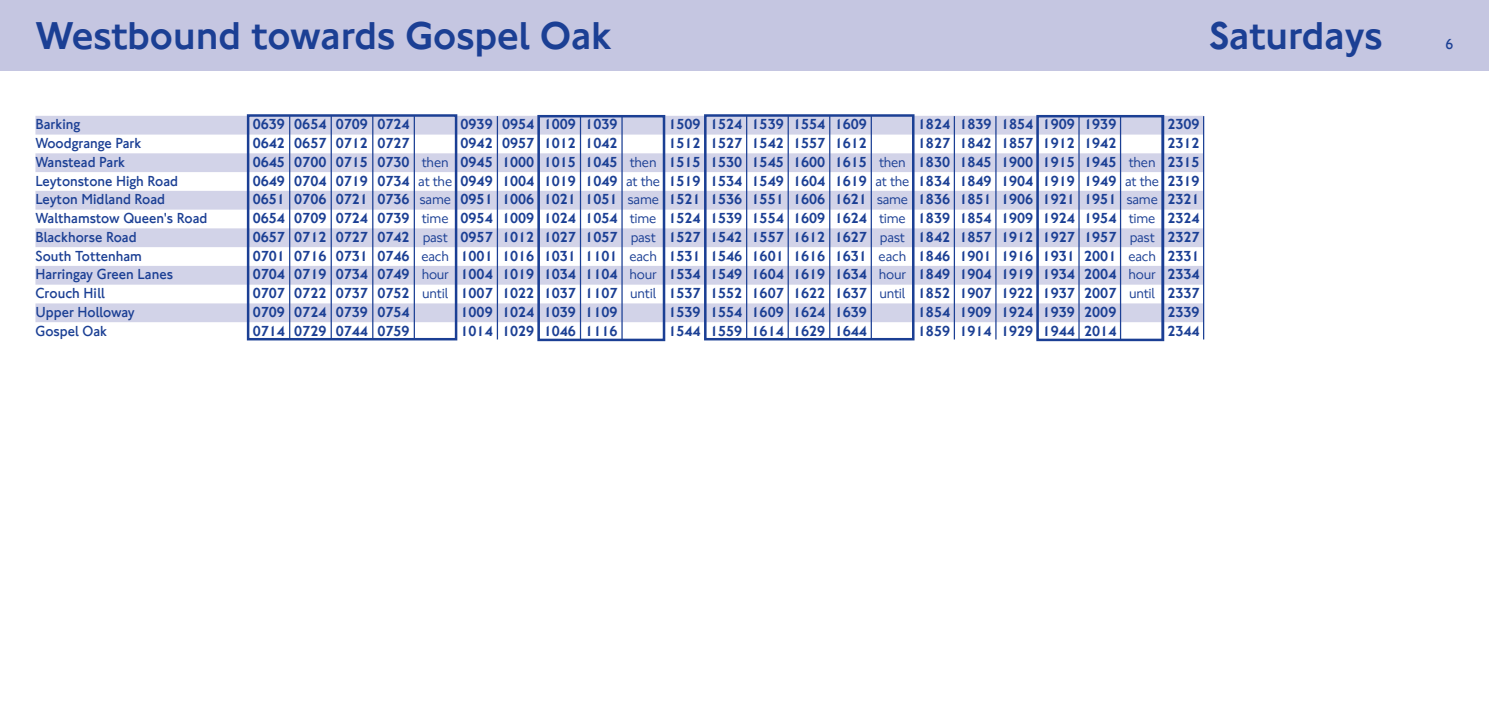
<style>
.page{position:relative;width:1489px;height:702px;background:#fff}
.page>*{position:absolute;margin:0;border:0;box-sizing:border-box;transform-origin:0 0}
.t1{font:500 40px "NJ Font";color:#1b3f94}
.t2{font:500 15px/18.8px "NJ Font";color:#1b3f94;text-align:justify}
.t3{font:700 15px/18.8px "NJ Font";color:#1b3f94}
.t4{font:15px/18.8px "NJ Font";letter-spacing:-.015em;color:#1b3f94;text-align:center}
.t5{font:300 15px "NJ Font";color:#1b3f94}
</style>
<div class="page">
<div style="left:35px;top:116px;width:1168px;height:18px;background:#d2d3e8"></div>
<div style="left:35px;top:153px;width:1168px;height:19px;background:#d2d3e8"></div>
<div style="left:35px;top:191px;width:1168px;height:18px;background:#d2d3e8"></div>
<div style="left:35px;top:228px;width:1168px;height:19px;background:#d2d3e8"></div>
<div style="left:35px;top:266px;width:1168px;height:18px;background:#d2d3e8"></div>
<div style="left:35px;top:303px;width:1168px;height:19px;background:#d2d3e8"></div>
<hr style="left:289px;top:116px;width:1px;height:223px;background:#1b3f94">
<hr style="left:330px;top:116px;width:2px;height:223px;background:#1b3f94">
<hr style="left:372px;top:116px;width:1px;height:223px;background:#1b3f94">
<hr style="left:413px;top:116px;width:2px;height:223px;background:#1b3f94">
<hr style="left:497px;top:116px;width:1px;height:223px;background:#1b3f94">
<hr style="left:580px;top:116px;width:1px;height:223px;background:#1b3f94">
<hr style="left:621px;top:116px;width:1px;height:223px;background:#1b3f94">
<hr style="left:746px;top:116px;width:1px;height:223px;background:#1b3f94">
<hr style="left:787px;top:116px;width:1px;height:223px;background:#1b3f94">
<hr style="left:829px;top:116px;width:1px;height:223px;background:#1b3f94">
<hr style="left:870px;top:116px;width:1px;height:223px;background:#1b3f94">
<hr style="left:953px;top:116px;width:1px;height:223px;background:#1b3f94">
<hr style="left:995px;top:116px;width:1px;height:223px;background:#1b3f94">
<hr style="left:1078px;top:116px;width:1px;height:223px;background:#1b3f94">
<hr style="left:1119px;top:116px;width:2px;height:223px;background:#1b3f94">
<hr style="left:1202px;top:116px;width:2px;height:223px;background:#1b3f94">
<div style="left:0;top:0;width:1488px;height:71px;background:#c5c6e1"></div>
<div style="left:247px;top:114px;width:210px;height:226px;border:2px solid #1b3f94"></div>
<div style="left:704px;top:114px;width:210px;height:226px;border:2px solid #1b3f94"></div>
<div style="left:537px;top:115px;width:128px;height:226px;border:2px solid #1b3f94"></div>
<div style="left:1036px;top:115px;width:128px;height:226px;border:2px solid #1b3f94"></div>
<h1 class="t1" style="left:35px;top:12px;width:577px">Westbound towards Gospel Oak</h1>
<h1 class="t1" style="left:1209px;top:12px;width:175px">Saturdays</h1>
<p class="t3" style="left:35px;top:115px;width:173px">Barking<br>Woodgrange Park<br>Wanstead Park<br>Leytonstone High Road<br>Leyton Midland Road<br>Walthamstow Queen's Road<br>Blackhorse Road<br>South Tottenham<br>Harringay Green Lanes<br>Crouch Hill<br>Upper Holloway<br>Gospel Oak</p>
<p class="t2" style="left:253px;top:115px;width:34px">0639<br>0642<br>0645<br>0649<br>0651<br>0654<br>0657<br>0701<br>0704<br>0707<br>0709<br>0714</p>
<p class="t2" style="left:294px;top:115px;width:34px">0654<br>0657<br>0700<br>0704<br>0706<br>0709<br>0712<br>0716<br>0719<br>0722<br>0724<br>0729</p>
<p class="t2" style="left:336px;top:115px;width:34px">0709<br>0712<br>0715<br>0719<br>0721<br>0724<br>0727<br>0731<br>0734<br>0737<br>0739<br>0744</p>
<p class="t2" style="left:377px;top:115px;width:34px">0724<br>0727<br>0730<br>0734<br>0736<br>0739<br>0742<br>0746<br>0749<br>0752<br>0754<br>0759</p>
<p class="t2" style="left:460px;top:115px;width:34px">0939<br>0942<br>0945<br>0949<br>0951<br>0954<br>0957<br>1001<br>1004<br>1007<br>1009<br>1014</p>
<p class="t2" style="left:502px;top:115px;width:34px">0954<br>0957<br>1000<br>1004<br>1006<br>1009<br>1012<br>1016<br>1019<br>1022<br>1024<br>1029</p>
<p class="t2" style="left:543px;top:115px;width:34px">1009<br>1012<br>1015<br>1019<br>1021<br>1024<br>1027<br>1031<br>1034<br>1037<br>1039<br>1046</p>
<p class="t2" style="left:585px;top:115px;width:34px">1039<br>1042<br>1045<br>1049<br>1051<br>1054<br>1057<br>1101<br>1104<br>1107<br>1109<br>1116</p>
<p class="t2" style="left:668px;top:115px;width:34px">1509<br>1512<br>1515<br>1519<br>1521<br>1524<br>1527<br>1531<br>1534<br>1537<br>1539<br>1544</p>
<p class="t2" style="left:710px;top:115px;width:34px">1524<br>1527<br>1530<br>1534<br>1536<br>1539<br>1542<br>1546<br>1549<br>1552<br>1554<br>1559</p>
<p class="t2" style="left:751px;top:115px;width:34px">1539<br>1542<br>1545<br>1549<br>1551<br>1554<br>1557<br>1601<br>1604<br>1607<br>1609<br>1614</p>
<p class="t2" style="left:793px;top:115px;width:34px">1554<br>1557<br>1600<br>1604<br>1606<br>1609<br>1612<br>1616<br>1619<br>1622<br>1624<br>1629</p>
<p class="t2" style="left:834px;top:115px;width:34px">1609<br>1612<br>1615<br>1619<br>1621<br>1624<br>1627<br>1631<br>1634<br>1637<br>1639<br>1644</p>
<p class="t2" style="left:917px;top:115px;width:34px">1824<br>1827<br>1830<br>1834<br>1836<br>1839<br>1842<br>1846<br>1849<br>1852<br>1854<br>1859</p>
<p class="t2" style="left:959px;top:115px;width:34px">1839<br>1842<br>1845<br>1849<br>1851<br>1854<br>1857<br>1901<br>1904<br>1907<br>1909<br>1914</p>
<p class="t2" style="left:1001px;top:115px;width:34px">1854<br>1857<br>1900<br>1904<br>1906<br>1909<br>1912<br>1916<br>1919<br>1922<br>1924<br>1929</p>
<p class="t2" style="left:1042px;top:115px;width:34px">1909<br>1912<br>1915<br>1919<br>1921<br>1924<br>1927<br>1931<br>1934<br>1937<br>1939<br>1944</p>
<p class="t2" style="left:1084px;top:115px;width:34px">1939<br>1942<br>1945<br>1949<br>1951<br>1954<br>1957<br>2001<br>2004<br>2007<br>2009<br>2014</p>
<p class="t2" style="left:1167px;top:115px;width:34px">2309<br>2312<br>2315<br>2319<br>2321<br>2324<br>2327<br>2331<br>2334<br>2337<br>2339<br>2344</p>
<p class="t4" style="left:418px;top:152px;width:36px">then at the same time past each hour until</p>
<p class="t4" style="left:875px;top:152px;width:36px">then at the same time past each hour until</p>
<p class="t4" style="left:626px;top:152px;width:36px">then at the same time past each hour until</p>
<p class="t4" style="left:1125px;top:152px;width:36px">then at the same time past each hour until</p>
<p class="t5" style="left:1445px;top:35px;width:10px">6</p>
</div>
